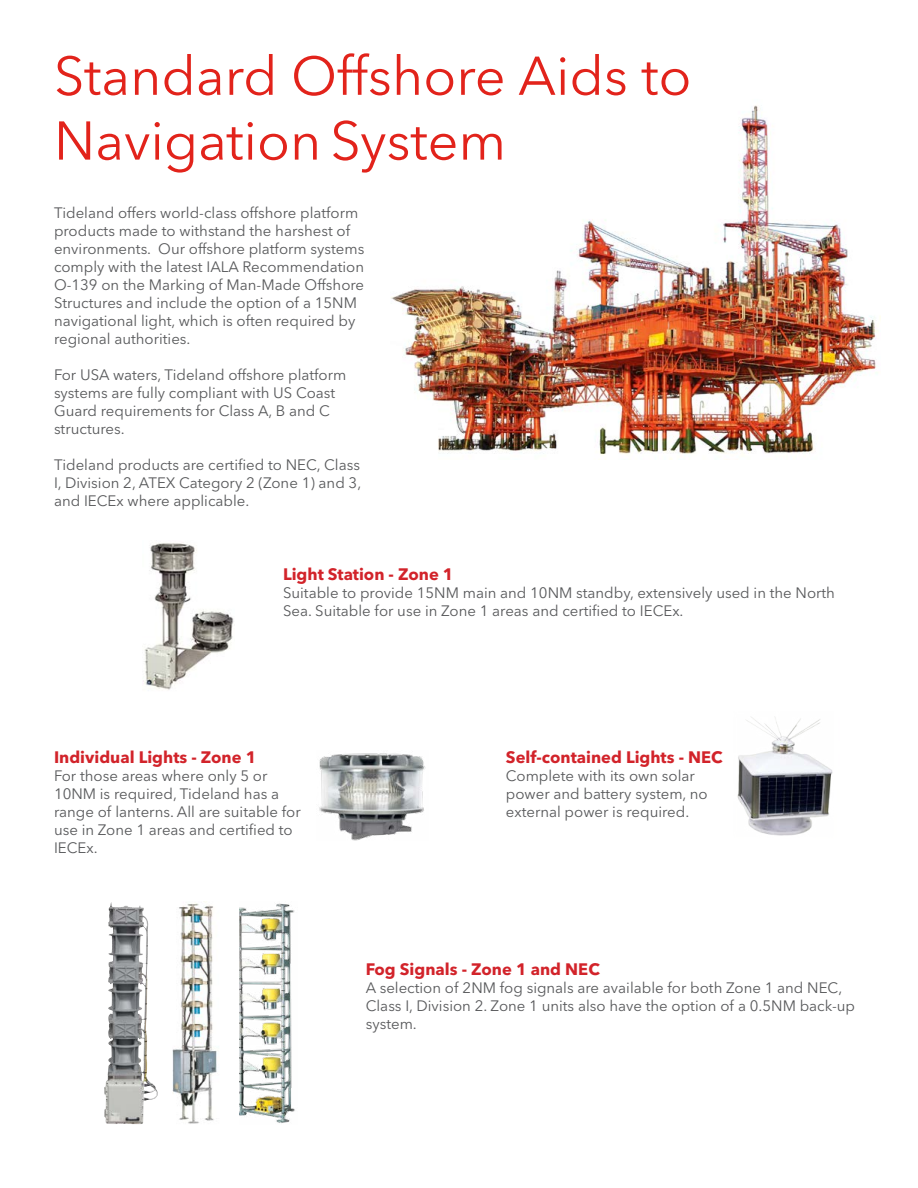
<style>
.page{position:relative;width:918px;height:1188px;background:#fff}
.page>*{position:absolute;margin:0;border:0;box-sizing:border-box;transform-origin:0 0}
.t1{font:54px/64.8px "Avenir Next LT Pro";color:#e2231b}
.t2{font:700 16.5px "Avenir Next LT Pro";color:#d2232a}
.t3{font:15px/18px "Avenir Next LT Pro";color:#58595b}
</style>
<div class="page">
<img style="left:737px;top:717px;width:96px;height:119px">
<img style="left:391px;top:105px;width:490px;height:354px">
<img style="left:143px;top:543px;width:91px;height:147px">
<img style="left:319px;top:753px;width:107px;height:88px">
<img style="left:104px;top:902px;width:27px;height:222px">
<img style="left:172px;top:903px;width:45px;height:221px">
<img style="left:240px;top:903px;width:55px;height:220px">
<h1 class="t1" style="left:54px;top:44px;width:639px">Standard Offshore Aids to<br>Navigation System</h1>
<p class="t3" style="left:54px;top:204px;width:312px">Tideland offers world-class offshore platform products made to withstand the harshest of environments. Our offshore platform systems comply with the latest IALA Recommendation O-139 on the Marking of Man-Made Offshore Structures and include the option of a 15NM navigational light, which is often required by regional authorities.</p>
<p class="t3" style="left:54px;top:366px;width:294px">For USA waters, Tideland offshore platform systems are fully compliant with US Coast Guard requirements for Class A, B and C structures.</p>
<p class="t3" style="left:54px;top:456px;width:309px;text-align:justify">Tideland products are certified to NEC, Class I, Division 2, ATEX Category 2 (Zone 1) and 3, and IECEx where applicable.</p>
<p class="t2" style="left:283px;top:564px;width:172px">Light Station - Zone 1</p>
<p class="t3" style="left:283px;top:583px;width:553px">Suitable to provide 15NM main and 10NM standby, extensively used in the North<br>Sea. Suitable for use in Zone 1 areas and certified to IECEx.</p>
<p class="t2" style="left:54px;top:748px;width:204px">Individual Lights - Zone 1</p>
<p class="t3" style="left:54px;top:767px;width:248px">For those areas where only 5 or<br>10NM is required, Tideland has a range of lanterns. All are suitable for use in Zone 1 areas and certified to<br>IECEx.</p>
<p class="t2" style="left:506px;top:747px;width:218px">Self-contained Lights - NEC</p>
<p class="t3" style="left:506px;top:767px;width:203px">Complete with its own solar power and battery system, no external power is required.</p>
<p class="t2" style="left:366px;top:959px;width:236px">Fog Signals - Zone 1 and NEC</p>
<p class="t3" style="left:366px;top:979px;width:491px">A selection of 2NM fog signals are available for both Zone 1 and NEC,<br>Class I, Division 2. Zone 1 units also have the option of a 0.5NM back-up system.</p>
</div>
